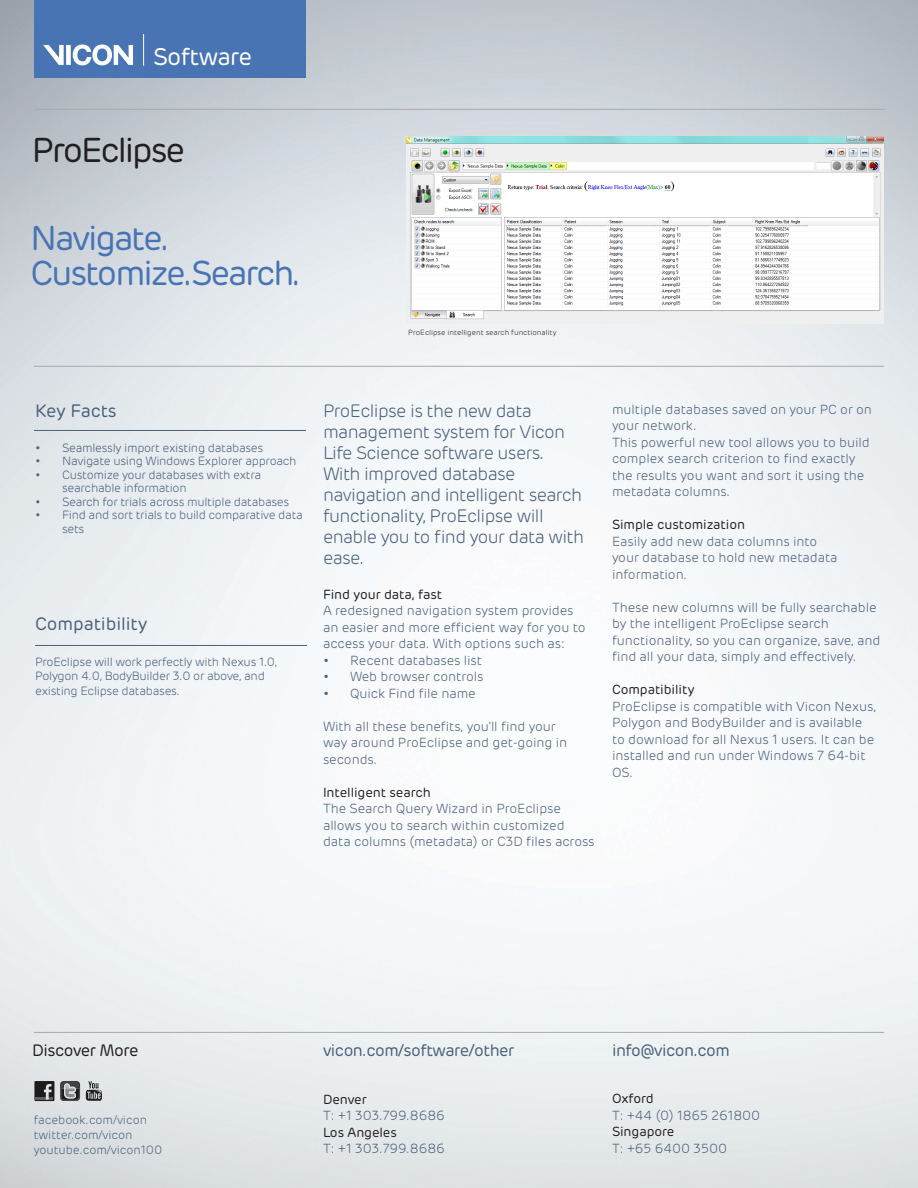
<style>
.page{position:relative;width:918px;height:1188px;background:#fff}
.page>*{position:absolute;margin:0;border:0;box-sizing:border-box;transform-origin:0 0}
.t1{font:34.5px/34.5px "Rubrik";letter-spacing:-.06em;color:#4874b4}
.t2{font:34.5px "Rubrik";letter-spacing:-.06em;color:#231f20}
.t3{font:24px "Rubrik";letter-spacing:-.03em;color:#fff}
.t4{font:300 18px/21px "Rubrik";letter-spacing:-.035em;color:#4a607d}
.t5{font:18px "Rubrik";letter-spacing:-.005em;color:#4a607d}
.t6{font:16.5px "Rubrik";letter-spacing:-.03em;color:#4a607d}
.t7{font:16.5px "Rubrik";letter-spacing:-.03em;color:#231f20}
.t8{font:300 13.2px/16.5px "Rubrik";letter-spacing:-.005em;color:#4a607d}
.t9{font:13.2px "Rubrik";letter-spacing:-.005em;color:#231f20}
.t10{font:300 12px/13.5px "Rubrik";letter-spacing:-.025em;color:#4a607d}
.t11{font:300 12px "Rubrik";letter-spacing:-.005em;color:#4a607d}
.t12{font:300 7.5px "Rubrik";color:#231f20}
</style>
<div class="page">
<img style="left:406px;top:137px;width:478px;height:187px">
<div style="left:34px;top:0;width:272px;height:78px;background:#4874b4"></div>
<svg style="left:43px;top:45px;width:90px;height:20px"></svg>
<hr style="left:143px;top:34px;width:1px;height:32px;background:#fff">
<div style="left:34px;top:1081px;width:20px;height:20px;background:#231f20"></div>
<hr style="left:36px;top:1097px;width:17px;height:3px;background:#6c6d70">
<svg style="left:44px;top:1084px;width:8px;height:16px"></svg>
<svg style="left:60px;top:1081px;width:20px;height:20px"></svg>
<svg style="left:86px;top:1081px;width:16px;height:20px"></svg>
<hr style="left:34px;top:1032px;width:850px;height:1px;background:#a8a9ad">
<hr style="left:35px;top:109px;width:849px;height:1px;background:#a8a9ad">
<hr style="left:34px;top:366px;width:850px;height:1px;background:#a8a9ad">
<hr style="left:34px;top:430px;width:272px;height:1px;background:#4a607d">
<hr style="left:35px;top:645px;width:272px;height:1px;background:#4a607d">
<p class="t3" style="left:153px;top:42px;width:101px">Software</p>
<p class="t2" style="left:32px;top:129px;width:155px">ProEclipse</p>
<p class="t1" style="left:31px;top:222px;width:272px">Navigate.<br>Customize.Search.</p>
<p class="t12" style="left:408px;top:328px;width:150px">ProEclipse intelligent search functionality</p>
<p class="t5" style="left:35px;top:400px;width:83px">Key Facts</p>
<p class="t10" style="left:35px;top:441px;width:230px">• Seamlessly import existing databases</p>
<p class="t10" style="left:35px;top:455px;width:263px">• Navigate using Windows Explorer approach</p>
<p class="t10" style="left:62px;top:468px;width:201px;text-indent:-27px">• Customize your databases with extra searchable information</p>
<p class="t10" style="left:35px;top:495px;width:256px">• Search for trials across multiple databases</p>
<p class="t10" style="left:62px;top:509px;width:242px;text-indent:-27px">• Find and sort trials to build comparative data sets</p>
<p class="t5" style="left:35px;top:613px;width:114px">Compatibility</p>
<p class="t10" style="left:35px;top:655px;width:244px;line-height:14.4px">ProEclipse will work perfectly with Nexus 1.0,<br>Polygon 4.0, BodyBuilder 3.0 or above, and existing Eclipse databases.</p>
<p class="t4" style="left:323px;top:401px;width:263px">ProEclipse is the new data management system for Vicon<br>Life Science software users.<br>With improved database navigation and intelligent search functionality, ProEclipse will enable you to find your data with ease.</p>
<p class="t9" style="left:323px;top:586px;width:121px">Find your data, fast</p>
<p class="t8" style="left:323px;top:603px;width:264px">A redesigned navigation system provides an easier and more efficient way for you to access your data. With options such as:</p>
<p class="t8" style="left:323px;top:652px;width:161px">• Recent databases list</p>
<p class="t8" style="left:323px;top:669px;width:162px">• Web browser controls</p>
<p class="t8" style="left:323px;top:685px;width:154px">• Quick Find file name</p>
<p class="t8" style="left:323px;top:718px;width:246px">With all these benefits, you’ll find your way around ProEclipse and get-going in seconds.</p>
<p class="t9" style="left:323px;top:784px;width:109px">Intelligent search</p>
<p class="t8" style="left:323px;top:801px;width:273px">The Search Query Wizard in ProEclipse allows you to search within customized data columns (metadata) or C3D files across</p>
<p class="t8" style="left:612px;top:401px;width:262px">multiple databases saved on your PC or on your network.</p>
<p class="t8" style="left:612px;top:434px;width:259px">This powerful new tool allows you to build complex search criterion to find exactly the results you want and sort it using the metadata columns.</p>
<p class="t9" style="left:612px;top:517px;width:135px">Simple customization</p>
<p class="t8" style="left:612px;top:533px;width:227px">Easily add new data columns into your database to hold new metadata information.</p>
<p class="t8" style="left:612px;top:599px;width:270px">These new columns will be fully searchable by the intelligent ProEclipse search functionality, so you can organize, save, and find all your data, simply and effectively.</p>
<p class="t9" style="left:612px;top:682px;width:84px">Compatibility</p>
<p class="t8" style="left:612px;top:698px;width:266px">ProEclipse is compatible with Vicon Nexus, Polygon and BodyBuilder and is available to download for all Nexus 1 users. It can be installed and run under Windows 7 64-bit OS.</p>
<p class="t7" style="left:32px;top:1040px;width:108px">Discover More</p>
<p class="t6" style="left:323px;top:1040px;width:193px">vicon.com/software/other</p>
<p class="t9" style="left:323px;top:1091px;width:45px">Denver</p>
<p class="t8" style="left:323px;top:1107px;width:123px">T: +1 303.799.8686</p>
<p class="t9" style="left:323px;top:1124px;width:75px">Los Angeles</p>
<p class="t8" style="left:323px;top:1140px;width:123px">T: +1 303.799.8686</p>
<p class="t11" style="left:34px;top:1112px;width:115px">facebook.com/vicon</p>
<p class="t11" style="left:34px;top:1127px;width:100px">twitter.com/vicon</p>
<p class="t11" style="left:34px;top:1142px;width:130px">youtube.com/vicon100</p>
<p class="t6" style="left:612px;top:1040px;width:120px">info@vicon.com</p>
<p class="t9" style="left:612px;top:1091px;width:43px">Oxford</p>
<p class="t8" style="left:612px;top:1107px;width:150px">T: +44 (0) 1865 261800</p>
<p class="t9" style="left:612px;top:1124px;width:64px">Singapore</p>
<p class="t8" style="left:612px;top:1140px;width:117px">T: +65 6400 3500</p>
</div>
